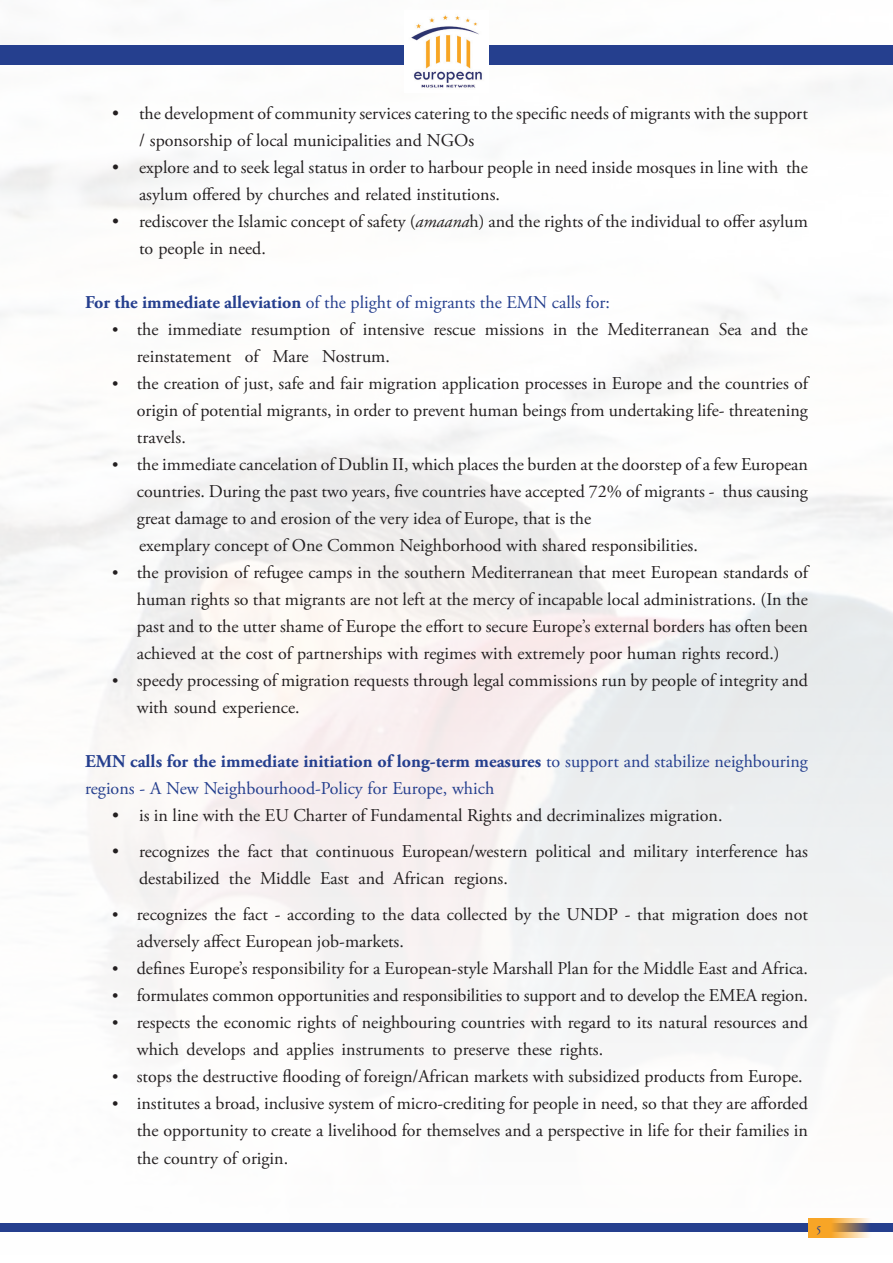
<style>
.page{position:relative;width:893px;height:1263px;background:#fff}
.page>*{position:absolute;margin:0;border:0;box-sizing:border-box;transform-origin:0 0}
.t1{font:18px/27px "Adobe Garamond Pro";color:#231f20}
.t2{font:18px/27px "Adobe Garamond Pro";color:#253f8e}
.t3{font:13.5px "Adobe Garamond Pro";color:#253f8e}
.s1{font-style:italic}
.s2{font-weight:700}
.s3{font-size:16.5px}
</style>
<div class="page">
<div style="left:0;top:1223px;width:893px;height:9px;background:#253f8e"></div>
<div style="left:0;top:45px;width:893px;height:20px;background:#253f8e"></div>
<svg style="left:808px;top:1218px;width:63px;height:20px"></svg>
<img style="left:405px;top:14px;width:83px;height:76px">
<p class="t1" style="left:139px;top:101px;width:670px;text-indent:-27px">• the development of community services catering to the specific needs of migrants with the support / sponsorship of local municipalities and NGOs</p>
<p class="t1" style="left:139px;top:155px;width:670px;text-indent:-27px">• explore and to seek legal status in order to harbour people in need inside mosques in line with the asylum offered by churches and related institutions.</p>
<p class="t1" style="left:139px;top:209px;width:670px;text-indent:-27px">• rediscover the Islamic concept of safety (<span class="s1">amaana</span>h) and the rights of the individual to offer asylum to people in need.</p>
<p class="t2" style="left:85px;top:290px;width:526px"><span class="s2">For the immediate alleviation</span> of the plight of migrants the EMN calls for:</p>
<p class="t1" style="left:137px;top:317px;width:673px;text-indent:-25px"><span class="s3">•</span> the immediate resumption of intensive rescue missions in the Mediterranean Sea and the reinstatement of Mare Nostrum.</p>
<p class="t1" style="left:137px;top:371px;width:673px;text-align:justify;text-indent:-25px"><span class="s3">•</span> the creation of just, safe and fair migration application processes in Europe and the countries of origin of potential migrants, in order to prevent human beings from undertaking life- threatening travels.</p>
<p class="t1" style="left:137px;top:452px;width:673px;text-indent:-25px"><span class="s3">•</span> the immediate cancelation of Dublin II, which places the burden at the doorstep of a few European countries. During the past two years, five countries have accepted 72% of migrants - thus causing great damage to and erosion of the very idea of Europe, that is the<br>exemplary concept of One Common Neighborhood with shared responsibilities.</p>
<p class="t1" style="left:137px;top:560px;width:673px;text-align:justify;text-indent:-25px"><span class="s3">•</span> the provision of refugee camps in the southern Mediterranean that meet European standards of human rights so that migrants are not left at the mercy of incapable local administrations. (In the past and to the utter shame of Europe the effort to secure Europe’s external borders has often been achieved at the cost of partnerships with regimes with extremely poor human rights record.)</p>
<p class="t1" style="left:137px;top:668px;width:673px;text-indent:-25px"><span class="s3">•</span> speedy processing of migration requests through legal commissions run by people of integrity and with sound experience.</p>
<p class="t2" style="left:85px;top:749px;width:724px"><span class="s2">EMN calls for the immediate initiation of long-term measures</span> to support and stabilize neighbouring regions - A New Neighbourhood-Policy for Europe, which</p>
<p class="t1" style="left:112px;top:803px;width:612px">• is in line with the EU Charter of Fundamental Rights and decriminalizes migration.</p>
<p class="t1" style="left:139px;top:839px;width:670px;text-indent:-27px">• recognizes the fact that continuous European/western political and military interference has destabilized the Middle East and African regions.</p>
<p class="t1" style="left:137px;top:902px;width:673px;text-indent:-25px"><span class="s3">•</span> recognizes the fact - according to the data collected by the UNDP - that migration does not adversely affect European job-markets.</p>
<p class="t1" style="left:112px;top:956px;width:697px"><span class="s3">•</span> defines Europe’s responsibility for a European-style Marshall Plan for the Middle East and Africa.</p>
<p class="t1" style="left:112px;top:983px;width:697px"><span class="s3">•</span> formulates common opportunities and responsibilities to support and to develop the EMEA region.</p>
<p class="t1" style="left:137px;top:1010px;width:673px;text-indent:-25px"><span class="s3">•</span> respects the economic rights of neighbouring countries with regard to its natural resources and which develops and applies instruments to preserve these rights.</p>
<p class="t1" style="left:112px;top:1064px;width:692px"><span class="s3">•</span> stops the destructive flooding of foreign/African markets with subsidized products from Europe.</p>
<p class="t1" style="left:137px;top:1091px;width:673px;text-align:justify;text-indent:-25px"><span class="s3">•</span> institutes a broad, inclusive system of micro-crediting for people in need, so that they are afforded the opportunity to create a livelihood for themselves and a perspective in life for their families in the country of origin.</p>
<p class="t3" style="left:816px;top:1219px;width:8px">5</p>
</div>
